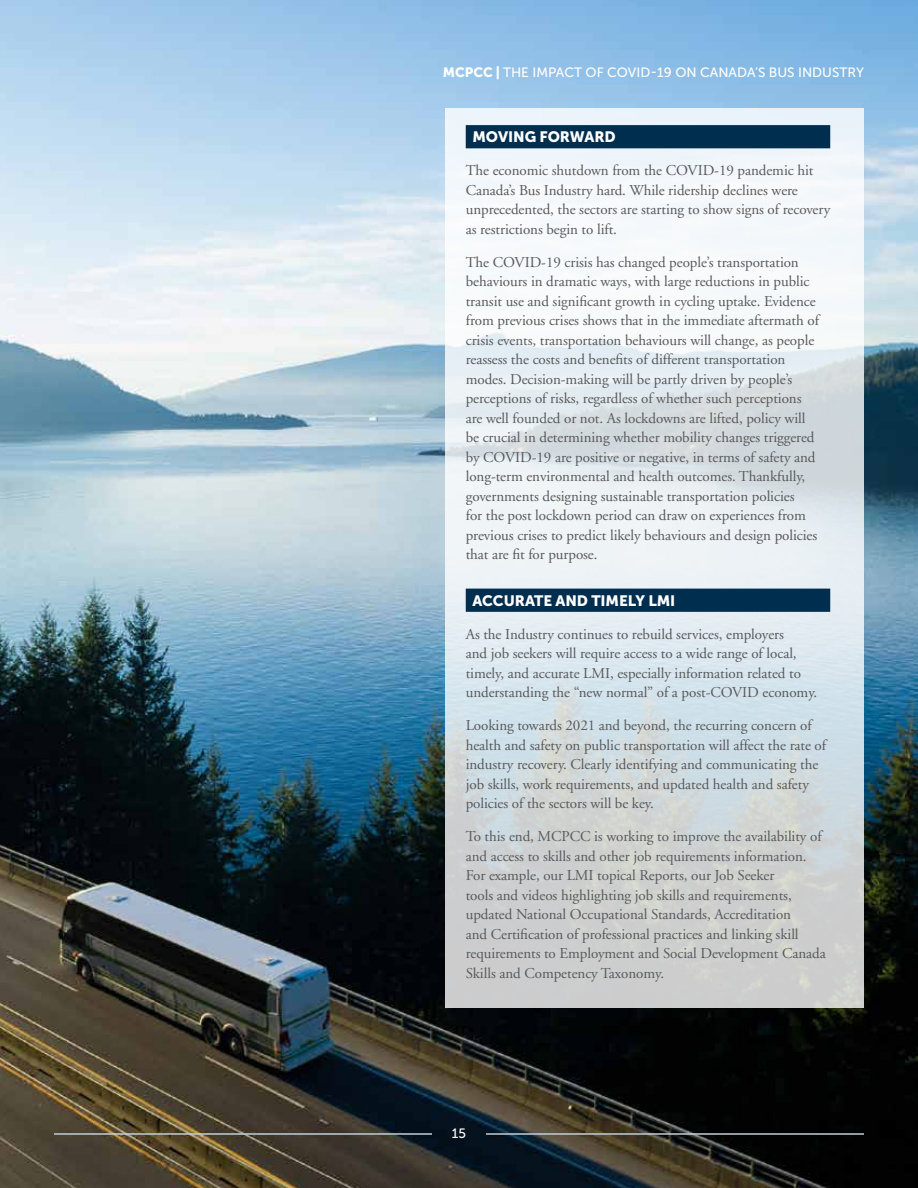
<style>
.page{position:relative;width:918px;height:1188px;background:#fff}
.page>*{position:absolute;margin:0;border:0;box-sizing:border-box;transform-origin:0 0}
.t1{font:15px/19.5px "Adobe Garamond";letter-spacing:-.005em;color:#58595b}
.t2{font:15px "Museo Sans 900";letter-spacing:-.005em;color:#fff}
.t3{font:13.5px "Museo Sans 500";color:#fff}
.s1{font-family:"Museo Sans 900"}
</style>
<div class="page">
<img style="left:0;top:0;width:918px;height:1188px">
<svg style="left:446px;top:108px;width:418px;height:900px"></svg>
<hr style="left:54px;top:1133px;width:378px;height:2px;background:#c4ced4">
<hr style="left:486px;top:1133px;width:378px;height:2px;background:#c4ced4">
<div style="left:466px;top:125px;width:364px;height:23px;background:#002e4f"></div>
<div style="left:466px;top:589px;width:364px;height:23px;background:#002e4f"></div>
<p class="t3" style="left:443px;top:65px;width:423px"><span class="s1">MCPCC |</span> THE IMPACT OF COVID-19 ON CANADA’S BUS INDUSTRY</p>
<p class="t2" style="left:472px;top:129px;width:145px">MOVING FORWARD</p>
<p class="t1" style="left:466px;top:161px;width:366px">The economic shutdown from the COVID-19 pandemic hit Canada’s Bus Industry hard. While ridership declines were unprecedented, the sectors are starting to show signs of recovery as restrictions begin to lift.</p>
<p class="t1" style="left:466px;top:253px;width:355px">The COVID-19 crisis has changed people’s transportation behaviours in dramatic ways, with large reductions in public transit use and significant growth in cycling uptake. Evidence from previous crises shows that in the immediate aftermath of crisis events, transportation behaviours will change, as people reassess the costs and benefits of different transportation modes. Decision-making will be partly driven by people’s perceptions of risks, regardless of whether such perceptions are well founded or not. As lockdowns are lifted, policy will be crucial in determining whether mobility changes triggered by COVID-19 are positive or negative, in terms of safety and long-term environmental and health outcomes. Thankfully, governments designing sustainable transportation policies<br>for the post lockdown period can draw on experiences from previous crises to predict likely behaviours and design policies that are fit for purpose.</p>
<p class="t2" style="left:472px;top:592px;width:204px">ACCURATE AND TIMELY LMI</p>
<p class="t1" style="left:466px;top:625px;width:353px">As the Industry continues to rebuild services, employers<br>and job seekers will require access to a wide range of local, timely, and accurate LMI, especially information related to understanding the “new normal” of a post-COVID economy.</p>
<p class="t1" style="left:466px;top:716px;width:362px">Looking towards 2021 and beyond, the recurring concern of health and safety on public transportation will affect the rate of industry recovery. Clearly identifying and communicating the job skills, work requirements, and updated health and safety policies of the sectors will be key.</p>
<p class="t1" style="left:466px;top:827px;width:362px">To this end, MCPCC is working to improve the availability of and access to skills and other job requirements information.<br>For example, our LMI topical Reports, our Job Seeker<br>tools and videos highlighting job skills and requirements, updated National Occupational Standards, Accreditation<br>and Certification of professional practices and linking skill requirements to Employment and Social Development Canada Skills and Competency Taxonomy.</p>
<p class="t3" style="left:452px;top:1126px;width:16px">15</p>
</div>
